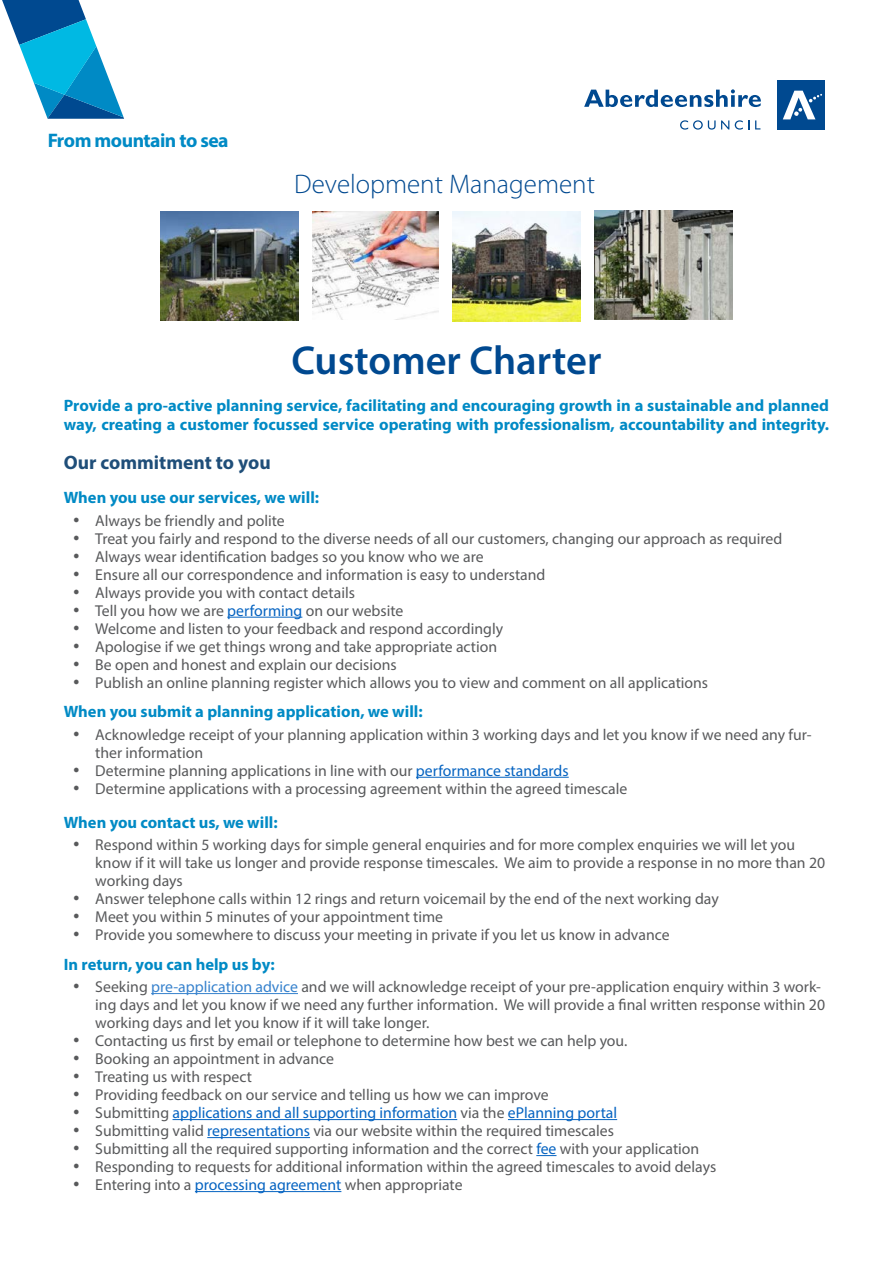
<style>
.page{position:relative;width:893px;height:1263px;background:#fff}
.page>*{position:absolute;margin:0;border:0;box-sizing:border-box;transform-origin:0 0}
.t1{font:600 40.5px "Myriad Pro";color:#004990}
.t2{font:300 27px "Myriad Pro";color:#004990}
.t3{font:700 19.65px "Myriad Pro";letter-spacing:-.025em;color:#008ac5}
.t4{font:700 19.5px "Myriad Pro";color:#1f4e79}
.List_Paragraph{font:700 16.5px/19.5px "Myriad Pro";color:#008ac5}
.t5{font:15.75px/18px "Myriad Pro";color:#58595b}
.t6{font:15.75px "Myriad Pro";color:#0563c1}
.s1{color:#0563c1}
.s2{color:#3782cd}
.s3{color:#58595b}
</style>
<div class="page">
<div style="left:777px;top:81px;width:48px;height:49px;background:#004990"></div>
<svg style="left:783px;top:91px;width:39px;height:28px"></svg>
<svg style="left:584px;top:89px;width:177px;height:18px"></svg>
<svg style="left:680px;top:120px;width:49px;height:10px"></svg>
<svg style="left:735px;top:120px;width:14px;height:10px"></svg>
<svg style="left:755px;top:120px;width:5px;height:9px"></svg>
<svg style="left:2px;top:0;width:122px;height:119px"></svg>
<hr style="left:227px;top:617px;width:75px;height:1px;background:#0563c1">
<hr style="left:416px;top:777px;width:153px;height:1px;background:#0563c1">
<hr style="left:151px;top:993px;width:147px;height:1px;background:#3782cd">
<hr style="left:173px;top:1119px;width:284px;height:1px;background:#0563c1">
<hr style="left:508px;top:1119px;width:109px;height:1px;background:#0563c1">
<hr style="left:207px;top:1137px;width:103px;height:1px;background:#0563c1">
<svg style="left:536px;top:1155px;width:20px;height:1px"></svg>
<hr style="left:195px;top:1191px;width:146px;height:1px;background:#0563c1">
<img style="left:160px;top:211px;width:139px;height:109px">
<img style="left:313px;top:211px;width:125px;height:109px">
<img style="left:452px;top:211px;width:128px;height:110px">
<img style="left:594px;top:210px;width:139px;height:110px">
<p class="t3" style="left:48px;top:128px;width:182px">From mountain to sea</p>
<p class="t2" style="left:294px;top:168px;width:302px">Development Management</p>
<p class="t1" style="left:291px;top:335px;width:312px">Customer Charter</p>
<p class="List_Paragraph" style="left:64px;top:395px;width:767px">Provide a pro-active planning service, facilitating and encouraging growth in a sustainable and planned way, creating a customer focussed service operating with professionalism, accountability and integrity.</p>
<p class="t4" style="left:64px;top:449px;width:208px">Our commitment to you</p>
<p class="List_Paragraph" style="left:64px;top:487px;width:257px">When you use our services, we will:</p>
<p class="t5" style="left:73px;top:511px;width:213px">• Always be friendly and polite</p>
<p class="t5" style="left:73px;top:529px;width:711px">• Treat you fairly and respond to the diverse needs of all our customers, changing our approach as required</p>
<p class="t5" style="left:73px;top:547px;width:412px">• Always wear identification badges so you know who we are</p>
<p class="t5" style="left:73px;top:565px;width:474px">• Ensure all our correspondence and information is easy to understand</p>
<p class="t5" style="left:73px;top:583px;width:284px">• Always provide you with contact details</p>
<p class="t5" style="left:73px;top:601px;width:332px">• Tell you how we are <span class="s1">performing</span> on our website</p>
<p class="t5" style="left:73px;top:619px;width:432px">• Welcome and listen to your feedback and respond accordingly</p>
<p class="t5" style="left:73px;top:637px;width:426px">• Apologise if we get things wrong and take appropriate action</p>
<p class="t5" style="left:73px;top:655px;width:325px">• Be open and honest and explain our decisions</p>
<p class="t5" style="left:73px;top:673px;width:637px">• Publish an online planning register which allows you to view and comment on all applications</p>
<p class="List_Paragraph" style="left:64px;top:701px;width:360px">When you submit a planning application, we will:</p>
<p class="t5" style="left:95px;top:725px;width:718px;text-indent:-22px">• Acknowledge receipt of your planning application within 3 working days and let you know if we need any fur&shy;ther information</p>
<p class="t5" style="left:73px;top:761px;width:497px">• Determine planning applications in line with our <span class="s1">performance standards</span></p>
<p class="t5" style="left:73px;top:779px;width:556px">• Determine applications with a processing agreement within the agreed timescale</p>
<p class="List_Paragraph" style="left:64px;top:812px;width:215px">When you contact us, we will:</p>
<p class="t5" style="left:95px;top:835px;width:731px;text-indent:-22px">• Respond within 5 working days for simple general enquiries and for more complex enquiries we will let you know if it will take us longer and provide response timescales. We aim to provide a response in no more than 20 working days</p>
<p class="t5" style="left:73px;top:889px;width:648px">• Answer telephone calls within 12 rings and return voicemail by the end of the next working day</p>
<p class="t5" style="left:73px;top:907px;width:372px">• Meet you within 5 minutes of your appointment time</p>
<p class="t5" style="left:73px;top:925px;width:598px">• Provide you somewhere to discuss your meeting in private if you let us know in advance</p>
<p class="List_Paragraph" style="left:64px;top:954px;width:212px">In return, you can help us by:</p>
<p class="t5" style="left:95px;top:977px;width:731px;text-indent:-22px">• Seeking <span class="s2">pre-application advice</span> and we will acknowledge receipt of your pre-application enquiry within 3 work&shy;ing days and let you know if we need any further information. We will provide a final written response within 20 working days and let you know if it will take longer.</p>
<p class="t5" style="left:73px;top:1031px;width:556px">• Contacting us first by email or telephone to determine how best we can help you.</p>
<p class="t5" style="left:73px;top:1049px;width:263px">• Booking an appointment in advance</p>
<p class="t5" style="left:73px;top:1067px;width:181px">• Treating us with respect</p>
<p class="t5" style="left:73px;top:1085px;width:477px">• Providing feedback on our service and telling us how we can improve</p>
<p class="t6" style="left:73px;top:1103px;width:546px"><span class="s3">• Submitting</span> applications and all supporting information <span class="s3">via the</span> ePlanning portal</p>
<p class="t5" style="left:73px;top:1121px;width:543px">• Submitting valid <span class="s1">representations</span> via our website within the required timescales</p>
<p class="t5" style="left:73px;top:1139px;width:628px">• Submitting all the required supporting information and the correct <span class="s1">fee</span> with your application</p>
<p class="t5" style="left:73px;top:1157px;width:645px">• Responding to requests for additional information within the agreed timescales to avoid delays</p>
<p class="t5" style="left:73px;top:1175px;width:391px">• Entering into a <span class="s1">processing agreement</span> when appropriate</p>
</div>
